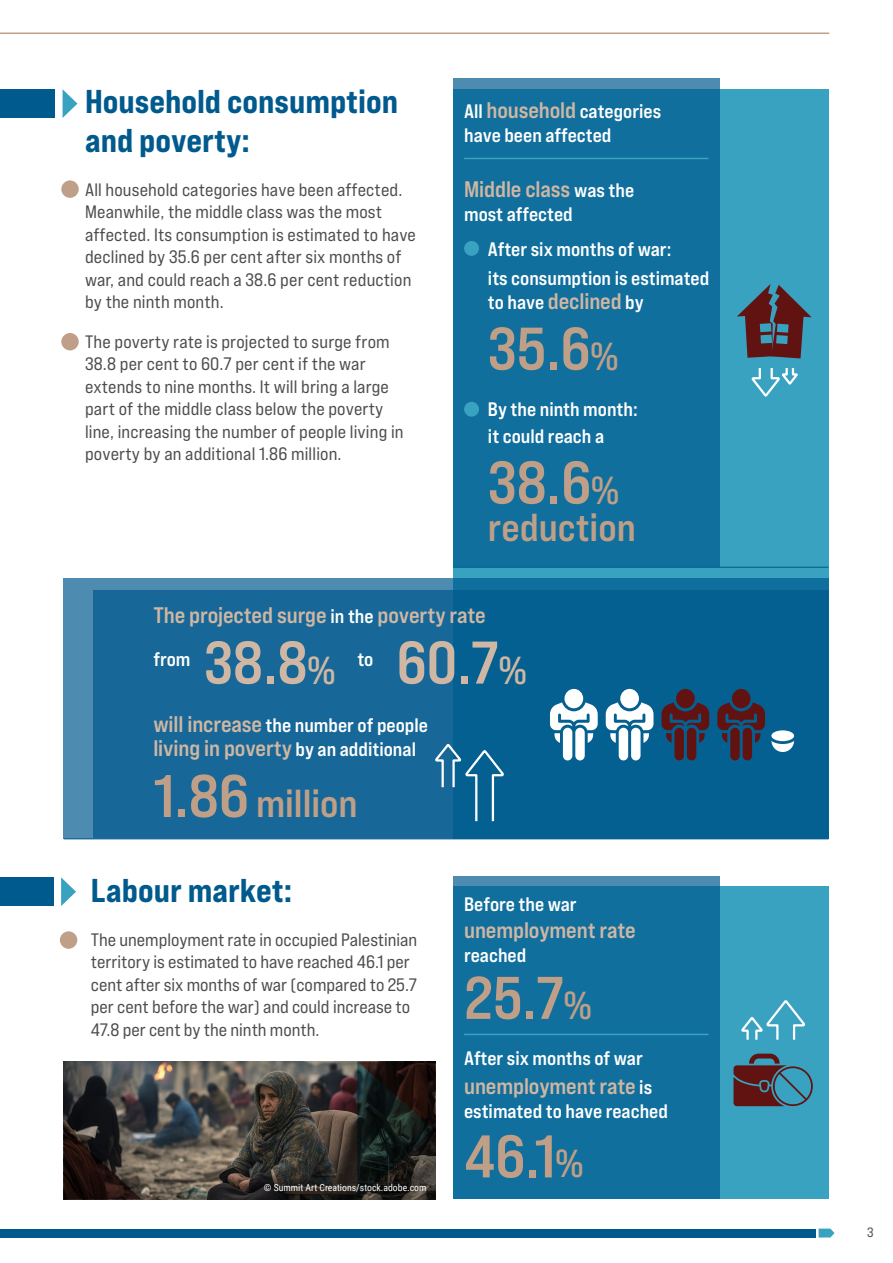
<style>
.page{position:relative;width:893px;height:1263px;background:#fff}
.page>*{position:absolute;margin:0;border:0;box-sizing:border-box;transform-origin:0 0}
.t1{font:60px "Bebas Neue Pro Exp Bd";color:#bf9f87}
.t2{font:60px "Bebas Neue Pro Exp Bd";color:#cfb7a4}
.t3{font:39px "Bebas Neue Pro Exp Bd";color:#bf9f87}
.t4{font:33px/39px "Bebas Neue Pro Exp Eb";color:#005a8d}
.t5{font:22.5px "Bebas Neue Pro Exp Bd";letter-spacing:-.005em;color:#cfb7a4}
.t6{font:19.5px/24px "Bebas Neue Pro Exp Bd";color:#fff}
.t7{font:18px/22.5px "Bebas Neue Pro Exp Rg";letter-spacing:.01em;color:#4d4d4f}
.t8{font:13.5px "Bebas Neue Pro Exp Rg";color:#4d4d4f}
.t9{font:9.75px "Roboto Condensed";color:#fff}
.s1{font-size:39px}
.s2{font-size:22.5px;color:#cfb7a4}
.s3{font-size:19.5px;color:#fff}
.s4{font-size:60px}
</style>
<div class="page">
<div style="left:0;top:1228px;width:816px;height:9px;background:#005a8d"></div>
<svg style="left:819px;top:1228px;width:15px;height:9px"></svg>
<hr style="left:0;top:33px;width:829px;height:1px;background:#bf9f87">
<div style="left:453px;top:89px;width:376px;height:750px;background:#39a2c0"></div>
<div style="left:453px;top:886px;width:376px;height:313px;background:#39a2c0"></div>
<svg style="left:64px;top:578px;width:765px;height:260px;background:#3c83aa"></svg>
<div style="left:94px;top:590px;width:735px;height:248px;background:linear-gradient(to right,#1b6a99,#015e90)"></div>
<div style="left:453px;top:79px;width:266px;height:488px;background:#116f9d"></div>
<div style="left:453px;top:876px;width:266px;height:323px;background:#116f9d"></div>
<svg style="left:61px;top:877px;width:15px;height:29px"></svg>
<svg style="left:63px;top:90px;width:14px;height:28px"></svg>
<div style="left:0;top:877px;width:53px;height:29px;background:#005a8d"></div>
<div style="left:0;top:89px;width:55px;height:29px;background:#005a8d"></div>
<div style="left:60px;top:931px;width:17px;height:18px;background:#bf9f87;border-radius:50%"></div>
<div style="left:61px;top:180px;width:18px;height:18px;background:#bf9f87;border-radius:50%"></div>
<div style="left:464px;top:241px;width:15px;height:15px;background:#39a2c0;border-radius:50%"></div>
<div style="left:464px;top:402px;width:15px;height:15px;background:#39a2c0;border-radius:50%"></div>
<div style="left:61px;top:333px;width:18px;height:17px;background:#bf9f87;border-radius:50%"></div>
<hr style="left:453px;top:567px;width:375px;height:1px;background:#005a8e">
<hr style="left:64px;top:838px;width:764px;height:1px;background:#005a8e">
<hr style="left:464px;top:1034px;width:244px;height:1px;background:#39a2c0">
<hr style="left:464px;top:158px;width:244px;height:1px;background:#39a2c0">
<svg style="left:751px;top:368px;width:47px;height:29px"></svg>
<svg style="left:737px;top:284px;width:75px;height:74px"></svg>
<div style="left:743px;top:728px;width:9px;height:32px;background:#611311;border-radius:5px"></div>
<div style="left:730px;top:728px;width:10px;height:32px;background:#611311;border-radius:5px"></div>
<svg style="left:717px;top:702px;width:48px;height:41px;background:#3e2f41"></svg>
<div style="left:732px;top:689px;width:18px;height:19px;background:#611311;border-radius:50%"></div>
<div style="left:631px;top:728px;width:9px;height:32px;background:#fff;border-radius:5px"></div>
<div style="left:619px;top:728px;width:9px;height:32px;background:#fff;border-radius:5px"></div>
<svg style="left:606px;top:702px;width:47px;height:41px;background:#a3c4d6"></svg>
<div style="left:620px;top:689px;width:19px;height:19px;background:#fff;border-radius:50%"></div>
<div style="left:687px;top:728px;width:9px;height:32px;background:#611311;border-radius:5px"></div>
<div style="left:674px;top:728px;width:10px;height:32px;background:#611311;border-radius:5px"></div>
<svg style="left:661px;top:702px;width:48px;height:41px;background:#3e2f41"></svg>
<div style="left:676px;top:689px;width:19px;height:19px;background:#611311;border-radius:50%"></div>
<div style="left:575px;top:728px;width:10px;height:32px;background:#fff;border-radius:5px"></div>
<div style="left:563px;top:728px;width:9px;height:32px;background:#fff;border-radius:5px"></div>
<svg style="left:550px;top:702px;width:48px;height:41px;background:#a1c3d5"></svg>
<div style="left:564px;top:689px;width:19px;height:19px;background:#fff;border-radius:50%"></div>
<div style="left:771px;top:730px;width:23px;height:11px;background:#fff;border-radius:50%"></div>
<svg style="left:771px;top:741px;width:23px;height:11px"></svg>
<svg style="left:741px;top:1000px;width:64px;height:40px"></svg>
<svg style="left:733px;top:1053px;width:80px;height:53px"></svg>
<svg style="left:433px;top:742px;width:72px;height:81px;background:#24729f"></svg>
<img style="left:64px;top:1061px;width:293px;height:138px">
<svg style="left:357px;top:1061px;width:78px;height:138px;background:#1c1c19"></svg>
<svg style="left:64px;top:1127px;width:78px;height:72px;background:#312723"></svg>
<h3 class="t4" style="left:85px;top:81px;width:315px">Household consumption and poverty:</h3>
<p class="t7" style="left:85px;top:178px;width:332px">All household categories have been affected.<br>Meanwhile, the middle class was the most affected. Its consumption is estimated to have declined by 35.6 per cent after six months of war, and could reach a 38.6 per cent reduction by the ninth month.</p>
<p class="t7" style="left:85px;top:330px;width:320px">The poverty rate is projected to surge from 38.8 per cent to 60.7 per cent if the war extends to nine months. It will bring a large part of the middle class below the poverty line, increasing the number of people living in poverty by an additional 1.86 million.</p>
<h1 class="t1" style="left:488px;top:311px;width:132px">35.6<span class="s1">%</span></h1>
<p class="t6" style="left:464px;top:99px;width:199px">All <span class="s2">household</span> categories have been affected</p>
<p class="t5" style="left:464px;top:175px;width:172px">Middle class <span class="s3">was the</span></p>
<p class="t6" style="left:464px;top:202px;width:110px">most affected</p>
<p class="t6" style="left:488px;top:237px;width:185px">After six months of war:</p>
<p class="t6" style="left:488px;top:266px;width:223px">its consumption is estimated to have <span class="s2">declined</span> by</p>
<p class="t6" style="left:488px;top:395px;width:151px;line-height:27.3px">By the ninth month: it could reach a</p>
<h1 class="t1" style="left:488px;top:445px;width:133px">38.6<span class="s1">%</span></h1>
<h2 class="t3" style="left:488px;top:503px;width:149px">reduction</h2>
<p class="t5" style="left:153px;top:601px;width:334px">The projected surge <span class="s3">in the</span> poverty rate</p>
<h1 class="t2" style="left:204px;top:625px;width:324px">38.8<span class="s1">%</span> 60.7<span class="s1">%</span></h1>
<p class="t6" style="left:153px;top:647px;width:39px">from</p>
<p class="t6" style="left:357px;top:647px;width:18px">to</p>
<p class="t6" style="left:153px;top:713px;width:276px"><span class="s2">will increase</span> the number of people</p>
<p class="t5" style="left:153px;top:734px;width:264px">living in poverty <span class="s3">by an additional</span></p>
<h2 class="t3" style="left:153px;top:779px;width:206px"><span class="s4">1.86</span> million</h2>
<h3 class="t4" style="left:91px;top:870px;width:203px">Labour market:</h3>
<p class="t7" style="left:91px;top:928px;width:328px">The unemployment rate in occupied Palestinian territory is estimated to have reached 46.1 per cent after six months of war (compared to 25.7 per cent before the war) and could increase to 47.8 per cent by the ninth month.</p>
<p class="t9" style="left:264px;top:1180px;width:164px">© Summit Art Creations/stock.adobe.com</p>
<p class="t6" style="left:464px;top:891px;width:114px">Before the war</p>
<p class="t5" style="left:464px;top:916px;width:173px">unemployment rate</p>
<p class="t6" style="left:464px;top:943px;width:64px">reached</p>
<h1 class="t1" style="left:464px;top:961px;width:129px">25.7<span class="s1">%</span></h1>
<p class="t6" style="left:464px;top:1046px;width:180px">After six months of war</p>
<p class="t5" style="left:464px;top:1072px;width:190px">unemployment rate <span class="s3">is</span></p>
<p class="t6" style="left:464px;top:1098px;width:205px">estimated to have reached</p>
<h1 class="t1" style="left:464px;top:1119px;width:120px">46.1<span class="s1">%</span></h1>
<p class="t8" style="left:867px;top:1224px;width:8px">3</p>
</div>
